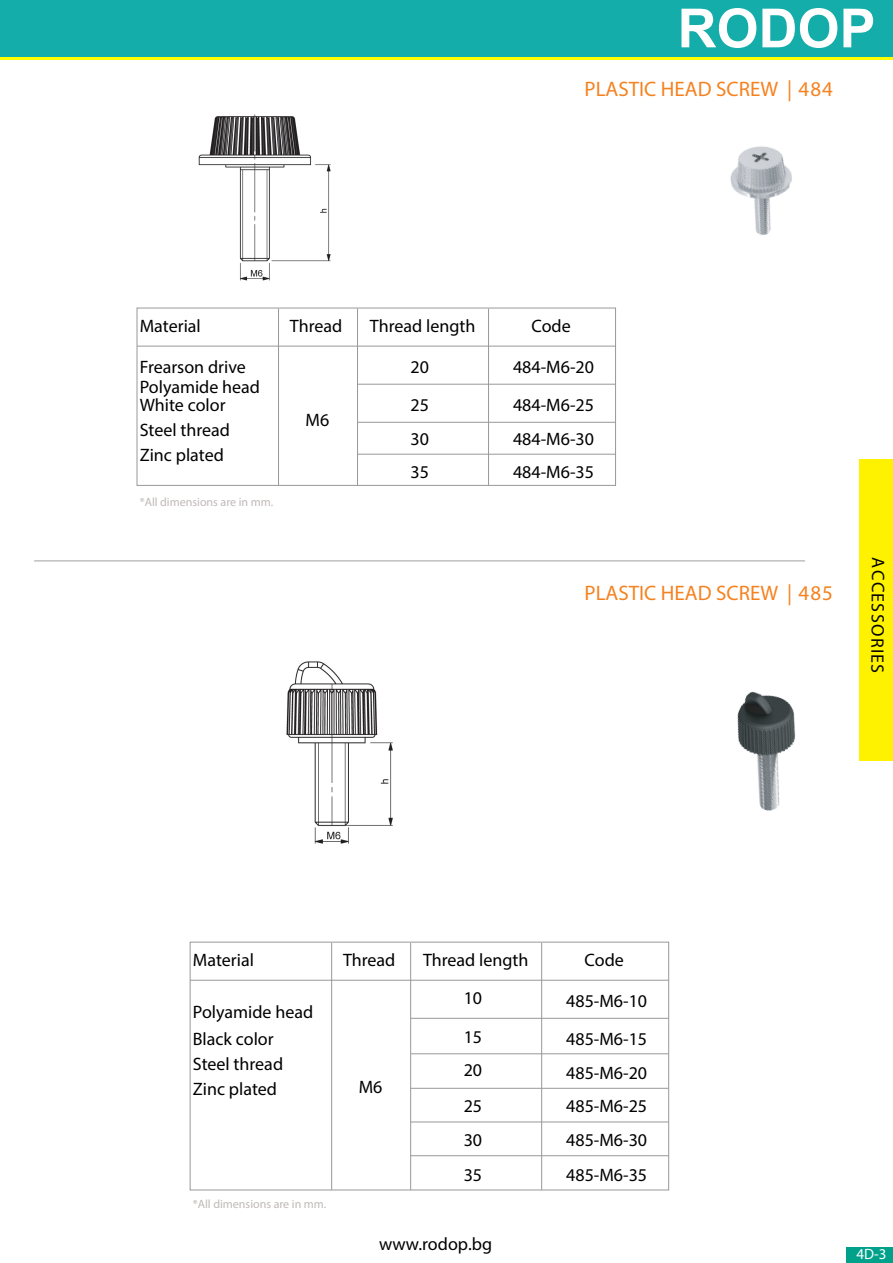
<style>
.page{position:relative;width:893px;height:1263px;background:#fff}
.page>*{position:absolute;margin:0;border:0;box-sizing:border-box;transform-origin:0 0}
.t1{font:700 54px "Arial";color:#fff}
.t2{font:21px "Myriad Pro";color:#f58220}
.t3{font:18px/34.5px "Myriad Pro";color:#000}
.t4{font:18px "Myriad Pro";letter-spacing:.065em;color:#020403}
.t5{font:15px "Myriad Pro";color:#fff}
.t6{font:12px "Myriad Pro";color:#c1b8b8}
</style>
<div class="page">
<div style="left:860px;top:459px;width:33px;height:302px;background:#fff200"></div>
<div style="left:846px;top:1247px;width:47px;height:16px;background:#00a18b"></div>
<div style="left:0;top:0;width:893px;height:57px;background:#14ada9"></div>
<hr style="left:0;top:57px;width:893px;height:3px;background:#ff0">
<img style="left:730px;top:146px;width:62px;height:89px">
<hr style="left:34px;top:560px;width:771px;height:1px;background:#a09f9f">
<div style="left:137px;top:308px;width:479px;height:178px;border:1px solid #9b9797"></div>
<hr style="left:357px;top:422px;width:258px;height:1px;background:#9b9797">
<hr style="left:357px;top:384px;width:258px;height:1px;background:#9b9797">
<hr style="left:137px;top:346px;width:478px;height:1px;background:#9b9797">
<hr style="left:357px;top:309px;width:1px;height:176px;background:#9b9797">
<hr style="left:278px;top:309px;width:1px;height:176px;background:#9b9797">
<hr style="left:357px;top:454px;width:258px;height:1px;background:#9b9797">
<hr style="left:488px;top:309px;width:1px;height:176px;background:#9b9797">
<img style="left:198px;top:114px;width:133px;height:167px">
<img style="left:737px;top:691px;width:59px;height:120px">
<div style="left:190px;top:942px;width:479px;height:248px;border:1px solid #9b9797"></div>
<hr style="left:411px;top:1018px;width:258px;height:1px;background:#9b9797">
<hr style="left:190px;top:980px;width:479px;height:1px;background:#9b9797">
<hr style="left:410px;top:943px;width:1px;height:247px;background:#9b9797">
<hr style="left:331px;top:943px;width:1px;height:247px;background:#9b9797">
<hr style="left:411px;top:1088px;width:258px;height:1px;background:#9b9797">
<hr style="left:541px;top:943px;width:1px;height:247px;background:#9b9797">
<hr style="left:411px;top:1122px;width:258px;height:1px;background:#9b9797">
<hr style="left:411px;top:1053px;width:258px;height:1px;background:#9b9797">
<hr style="left:411px;top:1155px;width:258px;height:1px;background:#9b9797">
<img style="left:286px;top:661px;width:107px;height:183px">
<h1 class="t1" style="left:677px;top:-10px;width:200px">RODOP</h1>
<p class="t2" style="left:585px;top:76px;width:250px">PLASTIC HEAD SCREW | 484</p>
<p class="t3" style="left:140px;top:308px;width:63px">Material</p>
<p class="t3" style="left:531px;top:308px;width:41px">Code</p>
<p class="t3" style="left:290px;top:308px;width:54px">Thread</p>
<p class="t3" style="left:370px;top:308px;width:107px">Thread length</p>
<p class="t3" style="left:140px;top:349px;width:108px">Frearson drive</p>
<p class="t3" style="left:140px;top:377px;width:122px;line-height:18px">Polyamide head<br>White color</p>
<p class="t3" style="left:140px;top:438px;width:86px">Zinc plated</p>
<p class="t3" style="left:140px;top:413px;width:92px">Steel thread</p>
<p class="t6" style="left:140px;top:494px;width:135px">*All dimensions are in mm.</p>
<p class="t3" style="left:306px;top:402px;width:25px">M6</p>
<p class="t3" style="left:411px;top:349px;width:20px">20</p>
<p class="t3" style="left:513px;top:349px;width:82px">484-M6-20</p>
<p class="t3" style="left:411px;top:387px;width:20px">25<br>30</p>
<p class="t3" style="left:411px;top:454px;width:20px">35</p>
<p class="t3" style="left:513px;top:387px;width:82px">484-M6-25<br>484-M6-30</p>
<p class="t3" style="left:513px;top:454px;width:82px">484-M6-35</p>
<p class="t2" style="left:585px;top:580px;width:250px">PLASTIC HEAD SCREW | 485</p>
<p class="t4" style="left:889px;top:557px;width:118px;rotate:90deg">ACCESSORIES</p>
<p class="t3" style="left:193px;top:943px;width:63px">Material</p>
<p class="t3" style="left:585px;top:943px;width:41px">Code</p>
<p class="t3" style="left:343px;top:943px;width:54px">Thread</p>
<p class="t3" style="left:423px;top:943px;width:107px">Thread length</p>
<p class="t3" style="left:193px;top:999px;width:122px;line-height:26.4px">Polyamide head<br>Black color</p>
<p class="t3" style="left:193px;top:1072px;width:86px">Zinc plated</p>
<p class="t3" style="left:193px;top:1047px;width:92px">Steel thread</p>
<p class="t6" style="left:193px;top:1196px;width:135px">*All dimensions are in mm.</p>
<p class="t3" style="left:359px;top:1069px;width:25px">M6</p>
<p class="t3" style="left:464px;top:980px;width:20px">10</p>
<p class="t3" style="left:464px;top:1019px;width:20px">15</p>
<p class="t3" style="left:464px;top:1052px;width:20px">20</p>
<p class="t3" style="left:566px;top:983px;width:82px">485-M6-10</p>
<p class="t3" style="left:566px;top:1021px;width:82px">485-M6-15<br>485-M6-20</p>
<p class="t3" style="left:464px;top:1088px;width:20px">25</p>
<p class="t3" style="left:566px;top:1088px;width:82px">485-M6-25</p>
<p class="t3" style="left:464px;top:1122px;width:20px;line-height:35px">30<br>35</p>
<p class="t3" style="left:566px;top:1122px;width:82px;line-height:35px">485-M6-30<br>485-M6-35</p>
<p class="t3" style="left:379px;top:1227px;width:115px">www.rodop.bg</p>
<p class="t5" style="left:856px;top:1245px;width:31px">4D-3</p>
</div>
